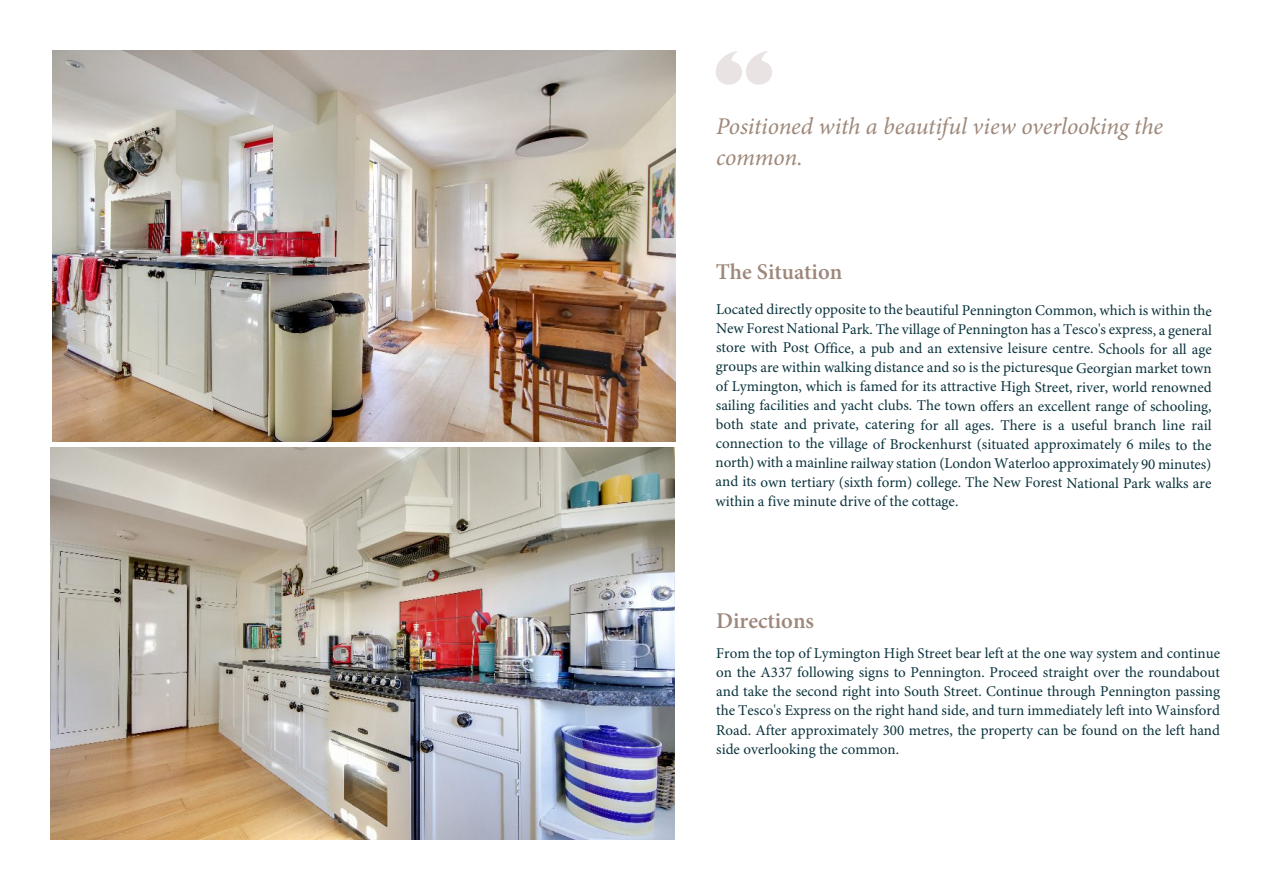
<style>
.page{position:relative;width:1263px;height:893px;background:#fff}
.page>*{position:absolute;margin:0;border:0;box-sizing:border-box;transform-origin:0 0}
.t1{font:italic 24px/30.8px "Minion Pro";letter-spacing:-.01em;color:#9e887b}
.t2{font:600 22.5px "Minion Pro";color:#9e887b}
.t3{font:15px/19px "Minion Pro";color:#0b333d;text-align:justify}
</style>
<div class="page">
<img style="left:51px;top:447px;width:623px;height:392px">
<img style="left:52px;top:50px;width:624px;height:392px">
<svg style="left:716px;top:51px;width:56px;height:34px"></svg>
<h1 class="t1" style="left:716px;top:113px;width:448px">Positioned with a beautiful view overlooking the common.</h1>
<h2 class="t2" style="left:716px;top:263px;width:128px">The Situation</h2>
<p class="t3" style="left:715px;top:302px;width:498px">Located directly opposite to the beautiful Pennington Common, which is within the New Forest National Park. The village of Pennington has a Tesco's express, a general store with Post Office, a pub and an extensive leisure centre. Schools for all age groups are within walking distance and so is the picturesque Georgian market town of Lymington, which is famed for its attractive High Street, river, world renowned sailing facilities and yacht clubs. The town offers an excellent range of schooling, both state and private, catering for all ages. There is a useful branch line rail connection to the village of Brockenhurst (situated approximately 6 miles to the north) with a mainline railway station (London Waterloo approximately 90 minutes) and its own tertiary (sixth form) college. The New Forest National Park walks are within a five minute drive of the cottage.</p>
<h2 class="t2" style="left:716px;top:612px;width:99px">Directions</h2>
<p class="t3" style="left:716px;top:645px;width:505px">From the top of Lymington High Street bear left at the one way system and continue on the A337 following signs to Pennington. Proceed straight over the roundabout and take the second right into South Street. Continue through Pennington passing the Tesco's Express on the right hand side, and turn immediately left into Wainsford Road. After approximately 300 metres, the property can be found on the left hand side overlooking the common.</p>
</div>
